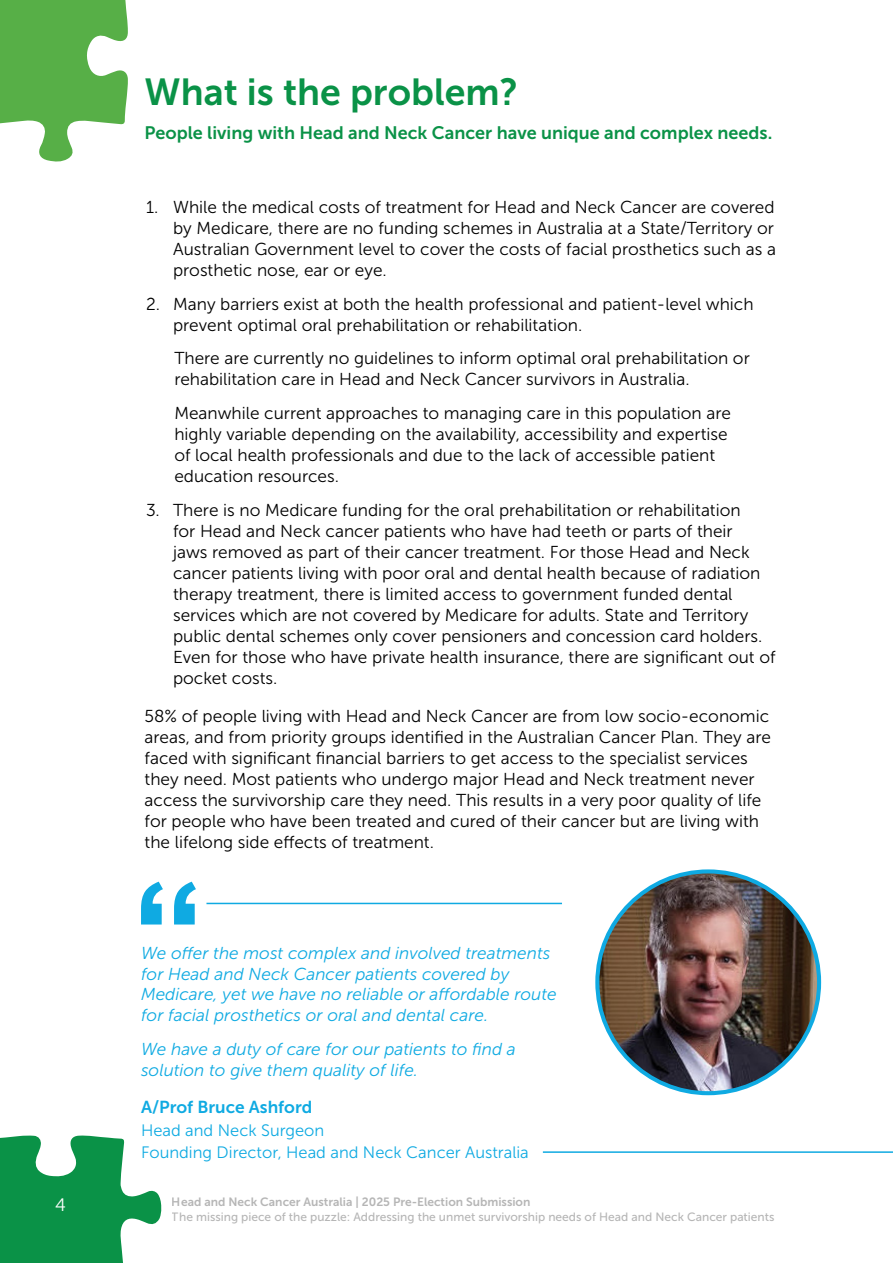
<style>
.page{position:relative;width:893px;height:1263px;background:#fff}
.page>*{position:absolute;margin:0;border:0;box-sizing:border-box;transform-origin:0 0}
.t1{font:37.5px "Museo Sans 700";color:#0a9247}
.t2{font:18px "Museo Sans 700";color:#0a9247}
.t3{font:18px "Museo Sans 300";color:#fff}
.t4{font:17.25px/21px "Museo Sans 300";color:#000}
.t5{font:italic 17.25px/21px "Museo Sans 300";color:#0faae2}
.t6{font:17.25px "Museo Sans 700";color:#0faae2}
.t7{font:16.5px/22.5px "Museo Sans 300";color:#0faae2}
.t8{font:12px "Museo Sans 500";color:#7b7b7b}
.t9{font:12px "Museo Sans 700";color:#7b7b7b}
</style>
<div class="page">
<img style="left:597px;top:871px;width:222px;height:222px;border-radius:111px">
<hr style="left:206px;top:903px;width:356px;height:1px;background:#0faae2">
<svg style="left:141px;top:882px;width:55px;height:42px"></svg>
<hr style="left:543px;top:1151px;width:350px;height:2px;background:#0faae2">
<svg style="left:0;top:1135px;width:162px;height:128px"></svg>
<svg style="left:0;top:0;width:128px;height:162px"></svg>
<p class="t3" style="left:55px;top:1195px;width:12px">4</p>
<h1 class="t1" style="left:145px;top:71px;width:375px">What is the problem?</h1>
<p class="t2" style="left:145px;top:123px;width:629px">People living with Head and Neck Cancer have unique and complex needs.</p>
<p class="t4" style="left:173px;top:196px;width:604px;text-align:justify;text-indent:-27px">1. While the medical costs of treatment for Head and Neck Cancer are covered by Medicare, there are no funding schemes in Australia at a State/Territory or Australian Government level to cover the costs of facial prosthetics such as a prosthetic nose, ear or eye.</p>
<p class="t4" style="left:173px;top:293px;width:582px;text-indent:-27px">2. Many barriers exist at both the health professional and patient-level which prevent optimal oral prehabilitation or rehabilitation.</p>
<p class="t4" style="left:174px;top:348px;width:577px">There are currently no guidelines to inform optimal oral prehabilitation or rehabilitation care in Head and Neck Cancer survivors in Australia.</p>
<p class="t4" style="left:174px;top:403px;width:558px">Meanwhile current approaches to managing care in this population are highly variable depending on the availability, accessibility and expertise of local health professionals and due to the lack of accessible patient education resources.</p>
<p class="t4" style="left:173px;top:499px;width:604px;text-indent:-27px">3. There is no Medicare funding for the oral prehabilitation or rehabilitation<br>for Head and Neck cancer patients who have had teeth or parts of their<br>jaws removed as part of their cancer treatment. For those Head and Neck cancer patients living with poor oral and dental health because of radiation therapy treatment, there is limited access to government funded dental services which are not covered by Medicare for adults. State and Territory public dental schemes only cover pensioners and concession card holders.<br>Even for those who have private health insurance, there are significant out of pocket costs.</p>
<p class="t4" style="left:145px;top:705px;width:628px">58% of people living with Head and Neck Cancer are from low socio-economic areas, and from priority groups identified in the Australian Cancer Plan. They are faced with significant financial barriers to get access to the specialist services they need. Most patients who undergo major Head and Neck treatment never access the survivorship care they need. This results in a very poor quality of life for people who have been treated and cured of their cancer but are living with the lifelong side effects of treatment.</p>
<p class="t5" style="left:141px;top:942px;width:417px">We offer the most complex and involved treatments for Head and Neck Cancer patients covered by Medicare, yet we have no reliable or affordable route for facial prosthetics or oral and dental care.</p>
<p class="t5" style="left:141px;top:1039px;width:376px">We have a duty of care for our patients to find a solution to give them quality of life.</p>
<p class="t6" style="left:141px;top:1097px;width:173px">A/Prof Bruce Ashford</p>
<p class="t7" style="left:141px;top:1119px;width:389px">Head and Neck Surgeon<br>Founding Director, Head and Neck Cancer Australia</p>
<p class="t9" style="left:172px;top:1195px;width:360px">Head and Neck Cancer Australia | 2025 Pre-Election Submission</p>
<p class="t8" style="left:172px;top:1210px;width:604px">The missing piece of the puzzle: Addressing the unmet survivorship needs of Head and Neck Cancer patients</p>
</div>
